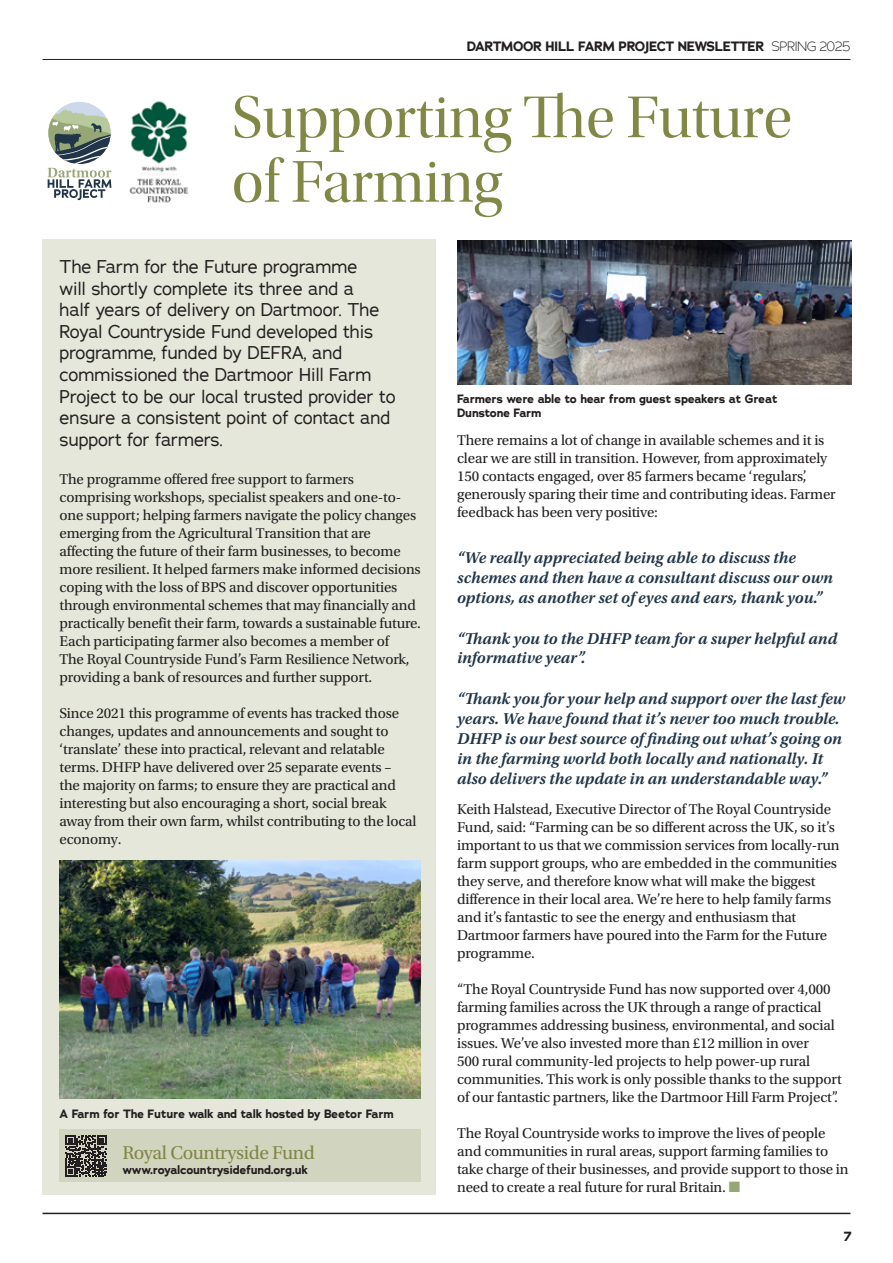
<style>
.page{position:relative;width:893px;height:1263px;background:#fff}
.page>*{position:absolute;margin:0;border:0;box-sizing:border-box;transform-origin:0 0}
.t1{font:61.5px/64.5px "Utopia Std Disp";color:#818744}
.t2{font:19.5px "Utopia Std";letter-spacing:-.02em;color:#818744}
.t3{font:18px/21.6px "Adrianna";color:#231f20}
.t4{font:italic 600 16.5px/19.8px "Utopia Std";color:#203547}
.t5{font:15px/18px "Utopia Std";letter-spacing:-.01em;color:#231f20}
.t6{font:700 13.5px "Adrianna";letter-spacing:-.03em;color:#231f20}
.t7{font:700 12px/14.4px "Adrianna";letter-spacing:-.02em;color:#231f20}
.s1{font-weight:300}
.s2{color:#96a675}
</style>
<div class="page">
<div style="left:43px;top:240px;width:393px;height:955px;background:#e5e7da"></div>
<div style="left:60px;top:1129px;width:361px;height:53px;background:#d1d4bf"></div>
<svg style="left:65px;top:1135px;width:42px;height:42px"></svg>
<img style="left:60px;top:860px;width:361px;height:238px">
<img style="left:457px;top:241px;width:395px;height:144px">
<img style="left:129px;top:101px;width:60px;height:102px">
<svg style="left:59px;top:102px;width:41px;height:8px"></svg>
<svg style="left:48px;top:110px;width:63px;height:90px"></svg>
<hr style="left:43px;top:1213px;width:807px;height:1px;background:#231f20">
<hr style="left:43px;top:59px;width:807px;height:1px;background:#231f20">
<p class="t6" style="left:467px;top:38px;width:385px">DARTMOOR HILL FARM PROJECT NEWSLETTER <span class="s1">SPRING 2025</span></p>
<p class="t1" style="left:232px;top:86px;width:562px">Supporting The Future of Farming</p>
<p class="t3" style="left:60px;top:256px;width:338px">The Farm for the Future programme<br>will shortly complete its three and a<br>half years of delivery on Dartmoor. The Royal Countryside Fund developed this programme, funded by DEFRA, and commissioned the Dartmoor Hill Farm Project to be our local trusted provider to ensure a consistent point of contact and support for farmers.</p>
<p class="t5" style="left:60px;top:470px;width:363px">The programme offered free support to farmers comprising workshops, specialist speakers and one-to&shy;one support; helping farmers navigate the policy changes emerging from the Agricultural Transition that are affecting the future of their farm businesses, to become more resilient. It helped farmers make informed decisions coping with the loss of BPS and discover opportunities through environmental schemes that may financially and practically benefit their farm, towards a sustainable future.<br>Each participating farmer also becomes a member of<br>The Royal Countryside Fund’s Farm Resilience Network, providing a bank of resources and further support.</p>
<p class="t5" style="left:60px;top:704px;width:358px">Since 2021 this programme of events has tracked those changes, updates and announcements and sought to ‘translate’ these into practical, relevant and relatable terms. DHFP have delivered over 25 separate events –<br>the majority on farms; to ensure they are practical and interesting but also encouraging a short, social break away from their own farm, whilst contributing to the local economy.</p>
<p class="t7" style="left:60px;top:1107px;width:336px">A Farm for The Future walk and talk hosted by Beetor Farm</p>
<p class="t2" style="left:122px;top:1142px;width:194px">Royal Countryside Fund</p>
<p class="t7" style="left:122px;top:1163px;width:187px">www.royalcountrysidefund.org.uk</p>
<p class="t7" style="left:457px;top:391px;width:322px">Farmers were able to hear from guest speakers at Great<br>Dunstone Farm</p>
<p class="t5" style="left:457px;top:431px;width:380px">There remains a lot of change in available schemes and it is clear we are still in transition. However, from approximately 150 contacts engaged, over 85 farmers became ‘regulars’, generously sparing their time and contributing ideas. Farmer feedback has been very positive:</p>
<p class="t4" style="left:457px;top:548px;width:377px">“We really appreciated being able to discuss the schemes and then have a consultant discuss our own options, as another set of eyes and ears, thank you.”</p>
<p class="t4" style="left:457px;top:628px;width:382px">“Thank you to the DHFP team for a super helpful and informative year”.</p>
<p class="t4" style="left:457px;top:689px;width:390px">“Thank you for your help and support over the last few years. We have found that it’s never too much trouble.<br>DHFP is our best source of finding out what’s going on in the farming world both locally and nationally. It also delivers the update in an understandable way.”</p>
<p class="t5" style="left:457px;top:801px;width:384px">Keith Halstead, Executive Director of The Royal Countryside Fund, said: “Farming can be so different across the UK, so it’s important to us that we commission services from locally-run farm support groups, who are embedded in the communities they serve, and therefore know what will make the biggest difference in their local area. We’re here to help family farms and it’s fantastic to see the energy and enthusiasm that Dartmoor farmers have poured into the Farm for the Future programme.</p>
<p class="t5" style="left:457px;top:981px;width:386px">“The Royal Countryside Fund has now supported over 4,000 farming families across the UK through a range of practical programmes addressing business, environmental, and social issues. We’ve also invested more than £12 million in over<br>500 rural community-led projects to help power-up rural communities. This work is only possible thanks to the support of our fantastic partners, like the Dartmoor Hill Farm Project”.</p>
<p class="t5" style="left:457px;top:1125px;width:393px">The Royal Countryside works to improve the lives of people and communities in rural areas, support farming families to take charge of their businesses, and provide support to those in need to create a real future for rural Britain. <span class="s2">■</span></p>
<p class="t6" style="left:843px;top:1228px;width:10px">7</p>
</div>
